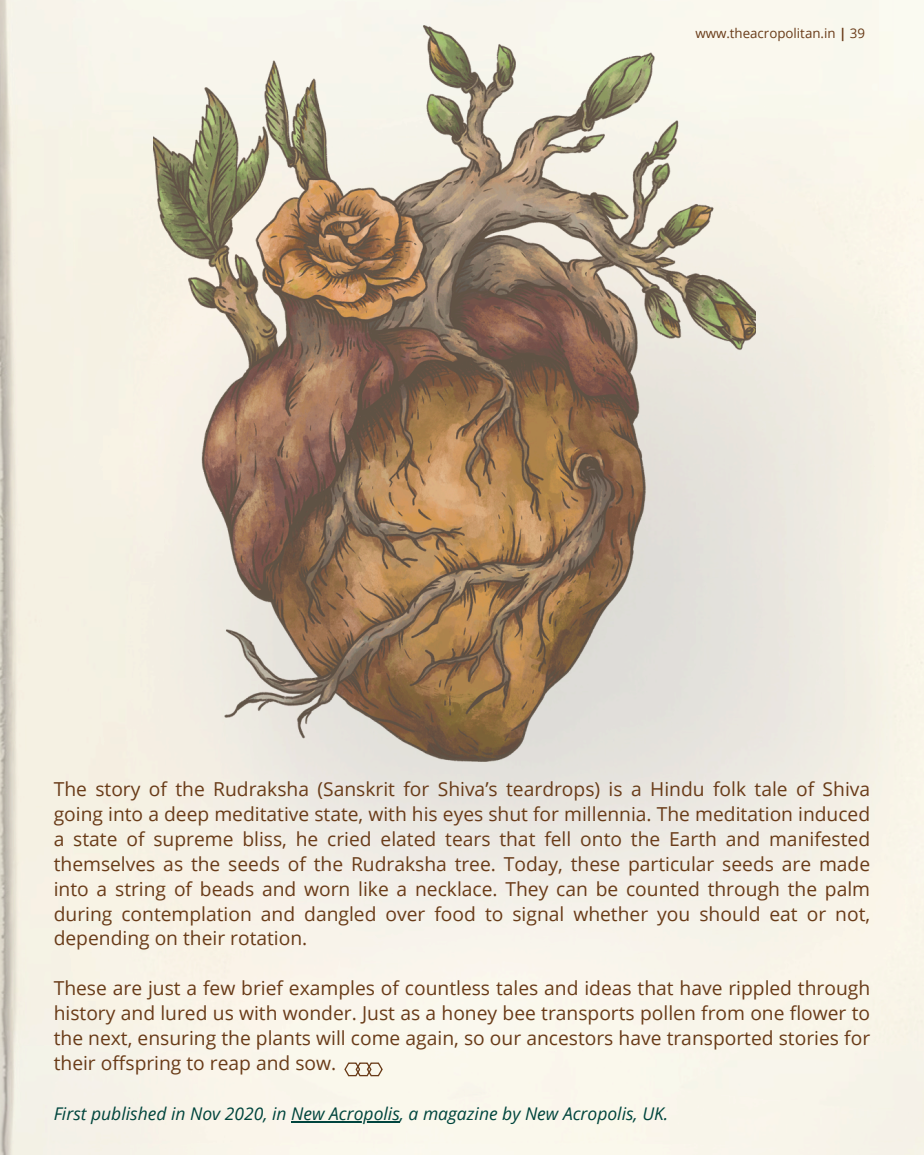
<style>
.page{position:relative;width:924px;height:1155px;background:#fff}
.page>*{position:absolute;margin:0;border:0;box-sizing:border-box;transform-origin:0 0}
.t1{font:19.25px/25px "Open Sans";color:#693b18;text-align:justify}
.t2{font:italic 17.5px "Open Sans";color:#00453d}
.t3{font:13.3px "Open Sans";color:#693b18}
.s1{font-weight:700}
</style>
<div class="page">
<img style="left:0;top:0;width:924px;height:1155px">
<hr style="left:291px;top:1121px;width:109px;height:2px;background:#00453d">
<img style="left:153px;top:26px;width:603px;height:736px">
<svg style="left:344px;top:1063px;width:38px;height:13px"></svg>
<h1 class="t3" style="left:695px;top:23px;width:171px">www.theacropolitan.in <span class="s1">|</span> 39</h1>
<p class="t1" style="left:54px;top:776px;width:818px">The story of the Rudraksha (Sanskrit for Shiva’s teardrops) is a Hindu folk tale of Shiva going into a deep meditative state, with his eyes shut for millennia. The meditation induced a state of supreme bliss, he cried elated tears that fell onto the Earth and manifested themselves as the seeds of the Rudraksha tree. Today, these particular seeds are made into a string of beads and worn like a necklace. They can be counted through the palm during contemplation and dangled over food to signal whether you should eat or not, depending on their rotation.</p>
<p class="t1" style="left:54px;top:975px;width:818px">These are just a few brief examples of countless tales and ideas that have rippled through history and lured us with wonder. Just as a honey bee transports pollen from one flower to the next, ensuring the plants will come again, so our ancestors have transported stories for their offspring to reap and sow.</p>
<h1 class="t2" style="left:54px;top:1101px;width:616px">First published in Nov 2020, in New Acropolis, a magazine by New Acropolis, UK.</h1>
</div>
